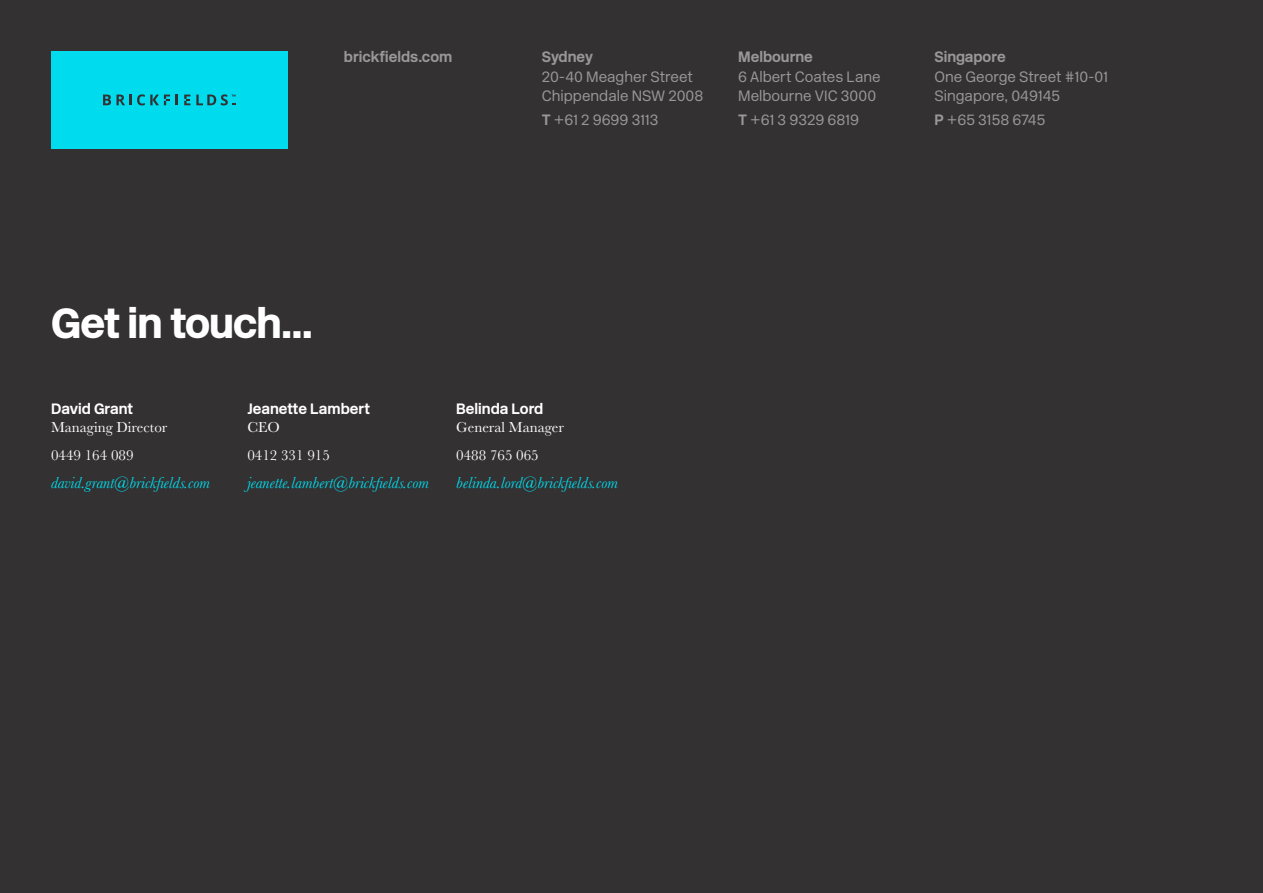
<style>
.page{position:relative;width:1263px;height:893px;background:#333132}
.page>*{position:absolute;margin:0;border:0;box-sizing:border-box;transform-origin:0 0}
.t1{font:900 42px "New Rail Alphabet";letter-spacing:-.02em;color:#fff}
.t2{font:italic 16.5px "Baskerville";color:#00dbed}
.t3{font:300 15px/19.5px "New Rail Alphabet";color:#999899}
.t4{font:15px/28.3px "Baskerville";color:#fff}
.t5{font:700 15px "New Rail Alphabet";color:#999899}
.t6{font:700 15px "New Rail Alphabet";color:#fff}
.s1{font-weight:700}
</style>
<div class="page">
<div style="left:51px;top:51px;width:237px;height:98px;background:#00dbed"></div>
<svg style="left:176px;top:95px;width:2px;height:10px"></svg>
<svg style="left:184px;top:95px;width:6px;height:10px"></svg>
<svg style="left:103px;top:94px;width:67px;height:11px"></svg>
<svg style="left:196px;top:94px;width:40px;height:11px"></svg>
<p class="t5" style="left:344px;top:47px;width:110px">brickfields.com</p>
<p class="t5" style="left:542px;top:47px;width:53px">Sydney</p>
<p class="t3" style="left:542px;top:67px;width:163px">20-40 Meagher Street<br>Chippendale NSW 2008</p>
<p class="t3" style="left:542px;top:110px;width:118px"><span class="s1">T</span> +61 2 9699 3113</p>
<p class="t5" style="left:738px;top:47px;width:76px">Melbourne</p>
<p class="t3" style="left:738px;top:67px;width:144px">6 Albert Coates Lane<br>Melbourne VIC 3000</p>
<p class="t3" style="left:738px;top:110px;width:123px"><span class="s1">T</span> +61 3 9329 6819</p>
<p class="t5" style="left:934px;top:47px;width:73px">Singapore</p>
<p class="t3" style="left:934px;top:67px;width:175px">One George Street #10-01<br>Singapore, 049145</p>
<p class="t3" style="left:934px;top:110px;width:112px"><span class="s1">P</span> +65 3158 6745</p>
<h1 class="t1" style="left:51px;top:294px;width:264px">Get in touch...</h1>
<p class="t6" style="left:51px;top:398px;width:84px">David Grant</p>
<p class="t4" style="left:51px;top:413px;width:118px">Managing Director<br>0449 164 089</p>
<p class="t2" style="left:51px;top:472px;width:160px">david.grant@brickfields.com</p>
<p class="t6" style="left:247px;top:398px;width:124px">Jeanette Lambert</p>
<p class="t4" style="left:247px;top:413px;width:84px">CEO<br>0412 331 915</p>
<p class="t2" style="left:247px;top:472px;width:183px">jeanette.lambert@brickfields.com</p>
<p class="t6" style="left:456px;top:398px;width:89px">Belinda Lord</p>
<p class="t4" style="left:456px;top:413px;width:109px">General Manager<br>0488 765 065</p>
<p class="t2" style="left:456px;top:472px;width:163px">belinda.lord@brickfields.com</p>
</div>
